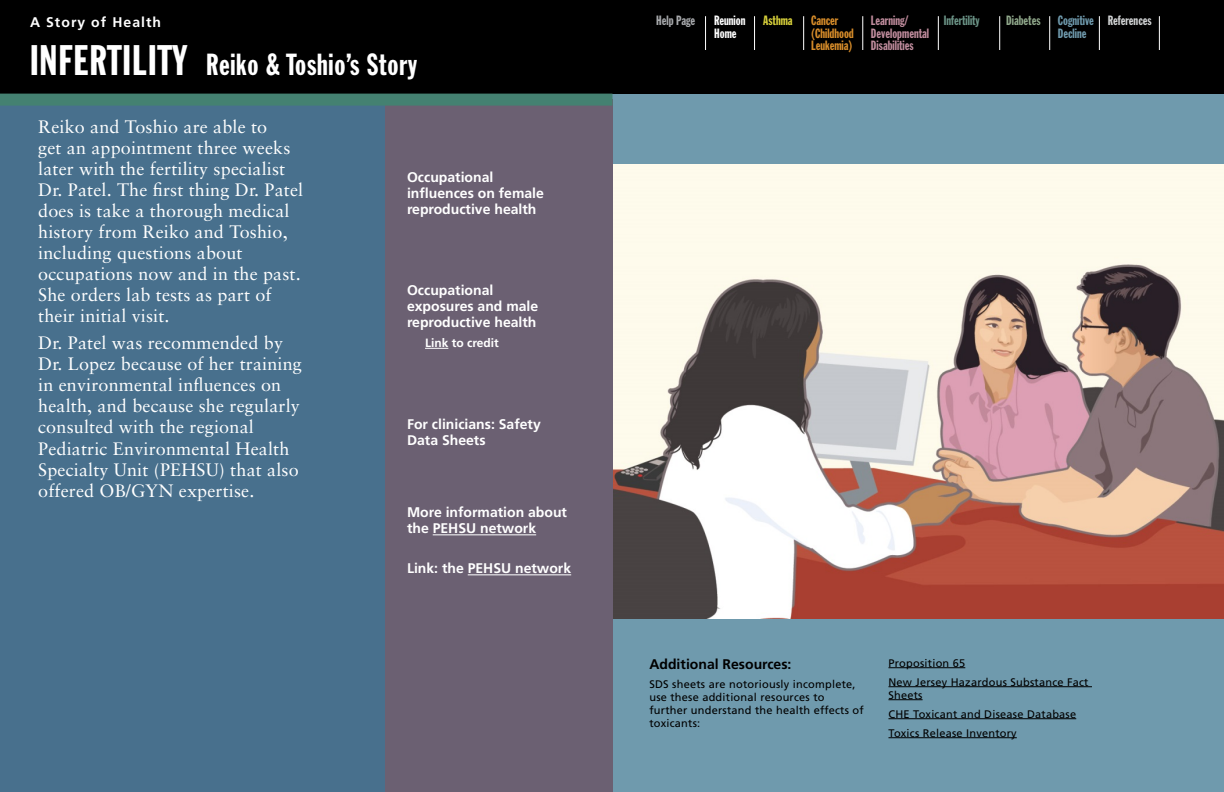
<style>
.page{position:relative;width:1224px;height:792px;background:#fff}
.page>*{position:absolute;margin:0;border:0;box-sizing:border-box;transform-origin:0 0}
.t1{font:30px "Franklin Gothic Extra Cond";letter-spacing:.025em;color:#fff}
.t2{font:18px/21px "Sabon LT";letter-spacing:.01em;color:#fff}
.t3{font:700 14px/16px "Frutiger";color:#fff}
.t4{font:700 14px "Frutiger";color:#000}
.t5{font:700 14px "Frutiger";letter-spacing:.075em;color:#fff}
.t6{font:13.3px/12.3px "Franklin Gothic Extra Cond";color:#c08c9d}
.t7{font:13.3px/12.3px "Franklin Gothic Extra Cond";color:#d88d2a}
.t8{font:13.3px/12.3px "Franklin Gothic Extra Cond";color:#6f9aad}
.t9{font:13.3px "Franklin Gothic Extra Cond";color:#fff}
.t10{font:13.3px "Franklin Gothic Extra Cond";color:#6b9386}
.t11{font:13.3px "Franklin Gothic Extra Cond";color:#d1d3d4}
.t12{font:13.3px "Franklin Gothic Extra Cond";color:#a7a9ac}
.t13{font:13.3px "Franklin Gothic Extra Cond";color:#8fa78a}
.t14{font:13.3px "Franklin Gothic Extra Cond";color:#d8d13b}
.t15{font:700 12px "Frutiger";color:#fff}
.t16{font:11px/13px "Frutiger";letter-spacing:.02em;color:#000}
.s1{font-size:42px}
</style>
<div class="page">
<div style="left:612px;top:0;width:612px;height:100px;background:#000"></div>
<hr style="left:863px;top:16px;width:1px;height:34px;background:#fff">
<hr style="left:938px;top:16px;width:1px;height:34px;background:#fff">
<hr style="left:999px;top:16px;width:1px;height:34px;background:#fff">
<hr style="left:1049px;top:16px;width:1px;height:34px;background:#fff">
<hr style="left:1099px;top:16px;width:1px;height:34px;background:#fff">
<hr style="left:1159px;top:16px;width:1px;height:34px;background:#fff">
<hr style="left:803px;top:16px;width:1px;height:34px;background:#fff">
<hr style="left:754px;top:16px;width:1px;height:34px;background:#fff">
<hr style="left:705px;top:16px;width:1px;height:34px;background:#fff">
<div style="left:611px;top:94px;width:613px;height:698px;background:#6f9aad"></div>
<img style="left:612px;top:164px;width:612px;height:455px">
<div style="left:384px;top:100px;width:228px;height:692px;background:#6b6072"></div>
<div style="left:0;top:100px;width:384px;height:692px;background:#48708d"></div>
<div style="left:0;top:0;width:612px;height:100px;background:#000"></div>
<div style="left:0;top:94px;width:612px;height:12px;background:#448171"></div>
<hr style="left:433px;top:534px;width:103px;height:1px;background:#fff">
<hr style="left:468px;top:574px;width:103px;height:1px;background:#fff">
<svg style="left:425px;top:348px;width:23px;height:1px"></svg>
<hr style="left:888px;top:667px;width:77px;height:1px;background:#000">
<hr style="left:888px;top:686px;width:204px;height:1px;background:#000">
<hr style="left:888px;top:699px;width:35px;height:1px;background:#000">
<hr style="left:888px;top:718px;width:188px;height:1px;background:#000">
<hr style="left:888px;top:737px;width:129px;height:1px;background:#000">
<p class="t5" style="left:30px;top:14px;width:133px">A Story of Health</p>
<h1 class="t1" style="left:30px;top:48px;width:389px"><span class="s1">Infertility</span> Reiko &amp; Toshio’s Story</h1>
<p class="t2" style="left:38px;top:116px;width:267px">Reiko and Toshio are able to<br>get an appointment three weeks later with the fertility specialist<br>Dr. Patel. The first thing Dr. Patel does is take a thorough medical history from Reiko and Toshio, including questions about occupations now and in the past.<br>She orders lab tests as part of their initial visit.</p>
<p class="t2" style="left:38px;top:333px;width:265px">Dr. Patel was recommended by<br>Dr. Lopez because of her training in environmental influences on health, and because she regularly consulted with the regional<br>Pediatric Environmental Health<br>Specialty Unit (PEHSU) that also offered OB/GYN expertise.</p>
<p class="t3" style="left:407px;top:169px;width:138px">Occupational influences on female reproductive health</p>
<p class="t3" style="left:407px;top:282px;width:133px">Occupational exposures and male reproductive health</p>
<p class="t15" style="left:425px;top:336px;width:75px">Link to credit</p>
<p class="t3" style="left:407px;top:416px;width:135px">For clinicians: Safety<br>Data Sheets</p>
<p class="t3" style="left:407px;top:504px;width:161px">More information about the PEHSU network</p>
<p class="t3" style="left:407px;top:560px;width:166px">Link: the PEHSU network</p>
<p class="t7" style="left:811px;top:15px;width:44px">Cancer (Childhood<br>Leukemia)</p>
<p class="t6" style="left:871px;top:15px;width:60px">Learning/<br>Developmental<br>Disabilities</p>
<p class="t8" style="left:1058px;top:15px;width:38px">Cognitive<br>Decline</p>
<p class="t12" style="left:656px;top:14px;width:40px">Help Page</p>
<p class="t10" style="left:944px;top:14px;width:38px">Infertility</p>
<p class="t13" style="left:1006px;top:14px;width:36px">Diabetes</p>
<p class="t11" style="left:1108px;top:14px;width:45px">References</p>
<p class="t9" style="left:714px;top:14px;width:33px">Reunion</p>
<p class="t14" style="left:763px;top:14px;width:31px">Asthma</p>
<p class="t9" style="left:714px;top:26px;width:24px">Home</p>
<p class="t4" style="left:649px;top:656px;width:144px">Additional Resources:</p>
<p class="t16" style="left:649px;top:678px;width:216px">SDS sheets are notoriously incomplete, use these additional resources to further understand the health effects of toxicants:</p>
<p class="t16" style="left:888px;top:653px;width:202px;line-height:19px">Proposition 65<br>New Jersey Hazardous Substance Fact</p>
<p class="t16" style="left:888px;top:685px;width:189px;line-height:19px">Sheets<br>CHE Toxicant and Disease Database<br>Toxics Release Inventory</p>
</div>
